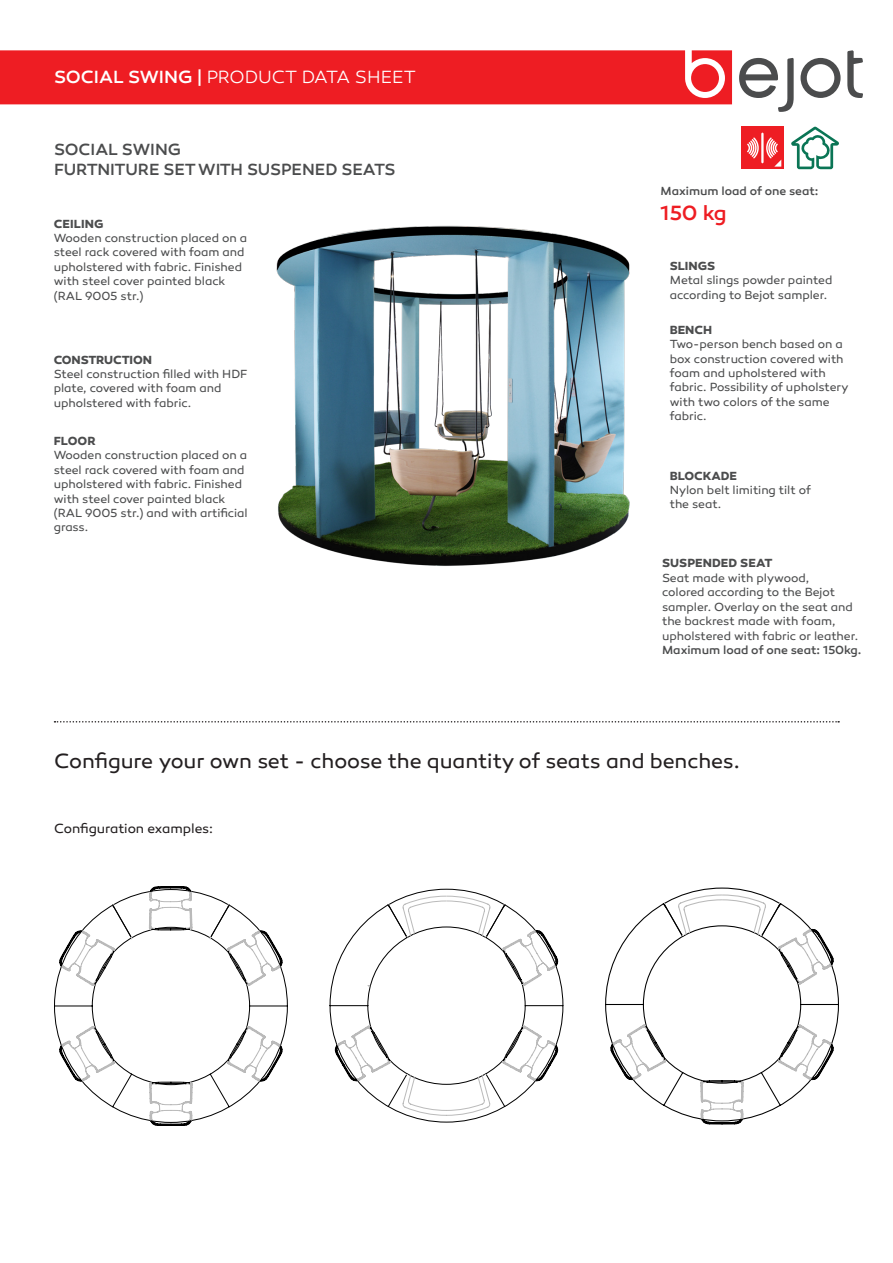
<style>
.page{position:relative;width:893px;height:1263px;background:#fff}
.page>*{position:absolute;margin:0;border:0;box-sizing:border-box;transform-origin:0 0}
.t1{font:21px "Canaro";letter-spacing:-.005em;color:#231f20}
.t2{font:500 21px "Canaro";color:#ee1d23}
.t3{font:300 18px "Canaro";letter-spacing:-.01em;color:#fff}
.t4{font:500 16.5px "Canaro";letter-spacing:-.01em;color:#4b4c4d}
.t5{font:13.5px "Canaro";letter-spacing:-.005em;color:#231f20}
.t6{font:12px/14.4px "Canaro";letter-spacing:-.005em;color:#4b4c4d}
.t7{font:700 12px "Canaro";color:#4b4c4d}
.t8{font:500 12px "Canaro";color:#4b4c4d}
.s1{font-weight:500}
</style>
<div class="page">
<svg style="left:800px;top:58px;width:41px;height:40px"></svg>
<svg style="left:739px;top:58px;width:55px;height:54px"></svg>
<svg style="left:847px;top:50px;width:16px;height:48px"></svg>
<div style="left:0;top:50px;width:732px;height:54px;background:#ee1d23"></div>
<svg style="left:55px;top:721px;width:784px;height:1px"></svg>
<img style="left:276px;top:225px;width:354px;height:341px">
<svg style="left:329px;top:888px;width:235px;height:235px"></svg>
<svg style="left:334px;top:895px;width:225px;height:221px"></svg>
<svg style="left:54px;top:891px;width:234px;height:230px"></svg>
<svg style="left:148px;top:1081px;width:45px;height:45px"></svg>
<svg style="left:226px;top:1025px;width:57px;height:57px"></svg>
<svg style="left:209px;top:904px;width:74px;height:83px"></svg>
<svg style="left:59px;top:1025px;width:57px;height:57px"></svg>
<svg style="left:59px;top:904px;width:74px;height:83px"></svg>
<svg style="left:148px;top:886px;width:45px;height:45px"></svg>
<svg style="left:605px;top:887px;width:234px;height:233px"></svg>
<svg style="left:699px;top:1080px;width:45px;height:45px"></svg>
<svg style="left:777px;top:1024px;width:57px;height:57px"></svg>
<svg style="left:662px;top:894px;width:172px;height:91px"></svg>
<svg style="left:610px;top:1024px;width:57px;height:57px"></svg>
<div style="left:741px;top:127px;width:43px;height:42px;background:#ee1d23"></div>
<svg style="left:747px;top:137px;width:34px;height:30px"></svg>
<hr style="left:761px;top:133px;width:3px;height:30px;background:#fff">
<svg style="left:791px;top:127px;width:48px;height:42px"></svg>
<p class="t3" style="left:54px;top:66px;width:363px"><span class="s1">SOCIAL SWING |</span> PRODUCT DATA SHEET</p>
<p class="t4" style="left:54px;top:139px;width:128px">SOCIAL SWING</p>
<p class="t4" style="left:54px;top:159px;width:343px">FURTNITURE SET WITH SUSPENED SEATS</p>
<p class="t7" style="left:54px;top:216px;width:51px">CEILING</p>
<p class="t6" style="left:54px;top:231px;width:195px">Wooden construction placed on a steel rack covered with foam and upholstered with fabric. Finished with steel cover painted black (RAL 9005 str.)</p>
<p class="t7" style="left:54px;top:352px;width:100px">CONSTRUCTION</p>
<p class="t6" style="left:54px;top:367px;width:195px">Steel construction filled with HDF plate, covered with foam and upholstered with fabric.</p>
<p class="t7" style="left:54px;top:433px;width:43px">FLOOR</p>
<p class="t6" style="left:54px;top:448px;width:196px">Wooden construction placed on a steel rack covered with foam and upholstered with fabric. Finished with steel cover painted black (RAL 9005 str.) and with artificial grass.</p>
<p class="t8" style="left:660px;top:184px;width:160px">Maximum load of one seat:</p>
<p class="t2" style="left:660px;top:200px;width:68px">150 kg</p>
<p class="t7" style="left:670px;top:258px;width:47px">SLINGS</p>
<p class="t6" style="left:670px;top:273px;width:164px">Metal slings powder painted according to Bejot sampler.</p>
<p class="t7" style="left:670px;top:322px;width:44px">BENCH</p>
<p class="t6" style="left:670px;top:337px;width:180px">Two-person bench based on a box construction covered with foam and upholstered with fabric. Possibility of upholstery with two colors of the same fabric.</p>
<p class="t7" style="left:670px;top:468px;width:69px">BLOCKADE</p>
<p class="t6" style="left:670px;top:483px;width:143px">Nylon belt limiting tilt of the seat.</p>
<p class="t7" style="left:662px;top:556px;width:112px">SUSPENDED SEAT</p>
<p class="t6" style="left:662px;top:571px;width:198px">Seat made with plywood,<br>colored according to the Bejot sampler. Overlay on the seat and the backrest made with foam, upholstered with fabric or leather.</p>
<p class="t8" style="left:662px;top:643px;width:201px">Maximum load of one seat: 150kg.</p>
<p class="t1" style="left:54px;top:749px;width:687px">Configure your own set - choose the quantity of seats and benches.</p>
<p class="t5" style="left:54px;top:820px;width:161px">Configuration examples:</p>
</div>
